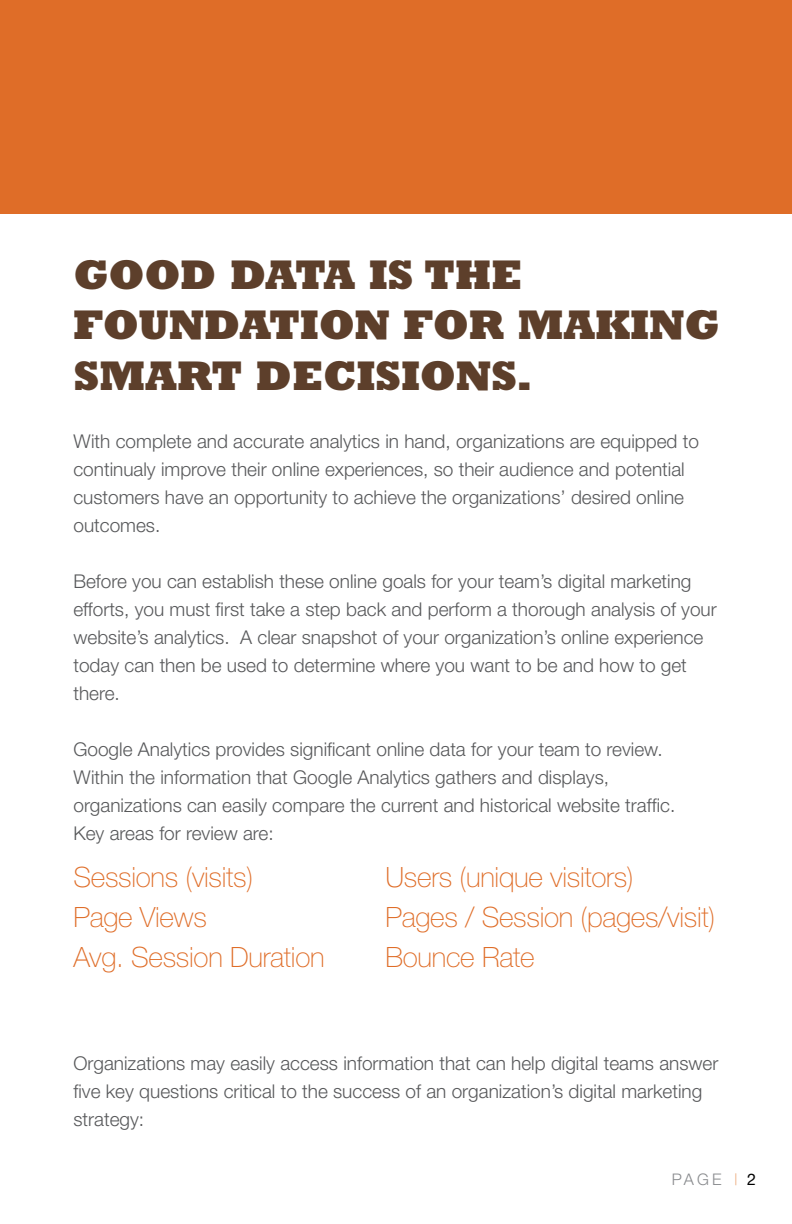
<style>
.page{position:relative;width:792px;height:1224px;background:#fff}
.page>*{position:absolute;margin:0;border:0;box-sizing:border-box;transform-origin:0 0}
.t1{font:800 42px/50.4px "Rockwell";letter-spacing:-.01em;color:#5d3f2b}
.t2{font:100 28px "Helvetica Neue";letter-spacing:-.01em;color:#df6d28}
.t3{font:300 19px/28px "Helvetica Neue";color:#58595b}
.t4{font:300 16px "Helvetica Neue";color:#888a8d}
.s1{color:#edaf83}
.s2{font-weight:400;color:#000}
</style>
<div class="page">
<div style="left:0;top:0;width:792px;height:213px;background:#df6d28"></div>
<h1 class="t1" style="left:73px;top:248px;width:648px">GOOD DATA IS THE<br>FOUNDATION FOR MAKING<br>SMART DECISIONS.</h1>
<p class="t3" style="left:73px;top:427px;width:627px">With complete and accurate analytics in hand, organizations are equipped to continualy improve their online experiences, so their audience and potential customers have an opportunity to achieve the organizations’ desired online outcomes.</p>
<p class="t3" style="left:73px;top:567px;width:645px">Before you can establish these online goals for your team’s digital marketing efforts, you must first take a step back and perform a thorough analysis of your website’s analytics. A clear snapshot of your organization’s online experience today can then be used to determine where you want to be and how to get there.</p>
<p class="t3" style="left:73px;top:735px;width:603px">Google Analytics provides significant online data for your team to review.<br>Within the information that Google Analytics gathers and displays, organizations can easily compare the current and historical website traffic.<br>Key areas for review are:</p>
<h2 class="t2" style="left:73px;top:861px;width:181px">Sessions (visits)</h2>
<h2 class="t2" style="left:385px;top:861px;width:250px">Users (unique visitors)</h2>
<h2 class="t2" style="left:73px;top:901px;width:135px">Page Views</h2>
<h2 class="t2" style="left:385px;top:901px;width:331px">Pages / Session (pages/visit)</h2>
<h2 class="t2" style="left:73px;top:941px;width:253px">Avg. Session Duration</h2>
<h2 class="t2" style="left:385px;top:941px;width:151px">Bounce Rate</h2>
<p class="t3" style="left:73px;top:1048px;width:647px">Organizations may easily access information that can help digital teams answer five key questions critical to the success of an organization’s digital marketing strategy:</p>
<p class="t4" style="left:672px;top:1169px;width:86px">PAGE <span class="s1">|</span> <span class="s2">2</span></p>
</div>
